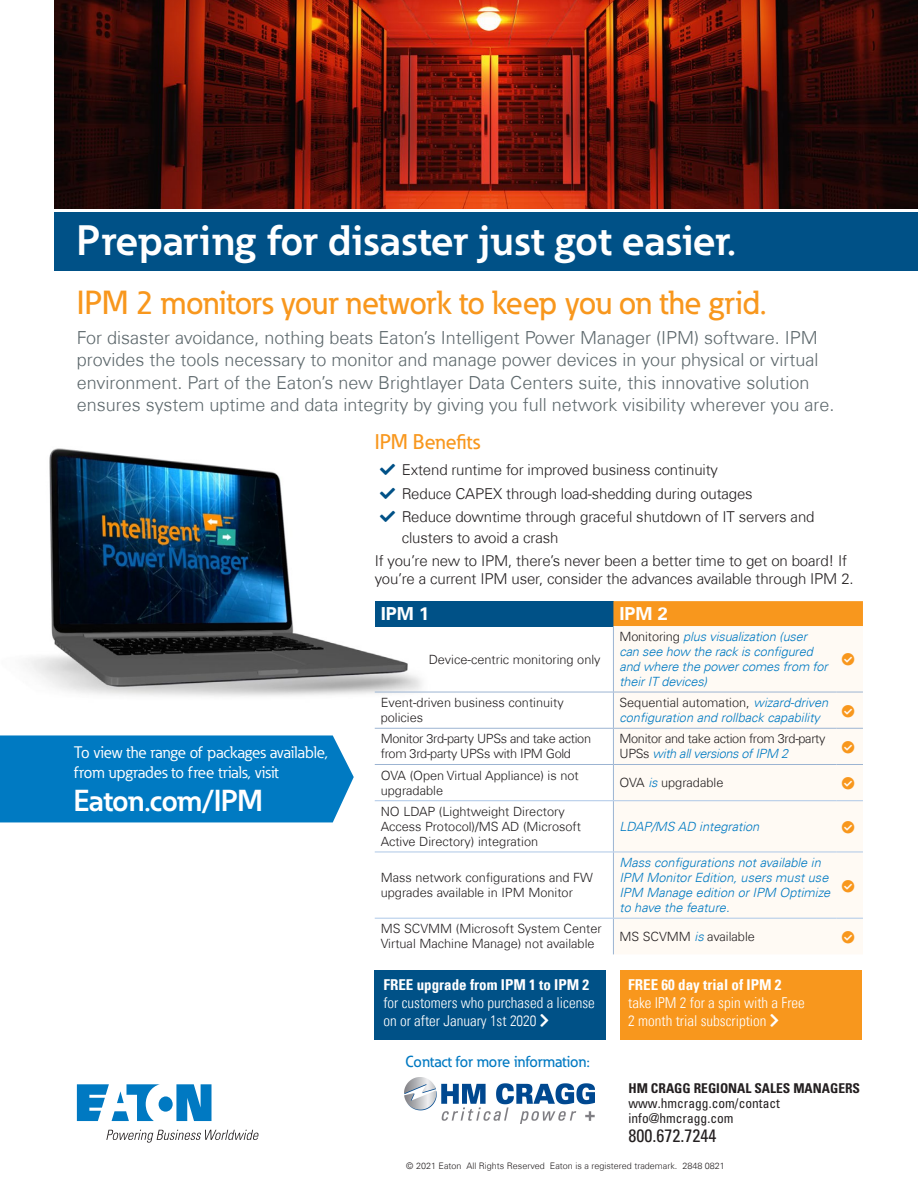
<style>
.page{position:relative;width:918px;height:1188px;background:#fff}
.page>*{position:absolute;margin:0;border:0;box-sizing:border-box;transform-origin:0 0}
.t1{font:700 42px "Eaton";color:#fff}
.t2{font:500 33px "Eaton";letter-spacing:-.01em;color:#f8971d}
._13_Contact_CTA_Eato{font:700 30px "Eaton";letter-spacing:-.025em;color:#fff}
.t3{font:500 21px "Eaton";color:#f8971d}
.t4{font:300 18px/22.5px "Univers Com 45";color:#5d686c}
.t5{font:condensed 18px "Univers";color:#231f20}
.t6{font:700 18px "Univers Com 65";color:#fff}
._13_Contact_CTA_Eato-2{font:16.5px/19.5px "Eaton";letter-spacing:-.01em;color:#fff}
.t7{font:500 15.75px "Eaton";color:#0079c2}
.t8{font:300 15px/21px "Univers Com 45";letter-spacing:-.01em;color:#231f20}
.t9{font:15px/18px "Univers Com 47 Light Cond";color:#fff}
.t10{font:condensed 13.5px/15px "Univers";color:#231f20}
.t11{font:700 condensed 13.5px "Univers";color:#231f20}
.t12{font:300 12.75px/15px "Univers Com 45";color:#231f20}
.t13{font:italic 300 12.75px/15px "Univers Com 45";color:#007ac2}
.t14{font:300 12.75px/15px "Univers Com 45";letter-spacing:-.025em;color:#231f20}
.t15{font:300 9px "Univers Com 45";color:#231f20}
.s1{font-style:normal;color:#231f20}
.s2{font-style:italic;color:#007ac2}
.s3{font-family:"Univers Com 67 Bold Cond"}
.s4{font-family:"Minion Pro";font-weight:400}
</style>
<div class="page">
<img style="left:25px;top:448px;width:417px;height:281px">
<svg style="left:77px;top:1084px;width:135px;height:37px"></svg>
<svg style="left:106px;top:1130px;width:152px;height:13px"></svg>
<img style="left:55px;top:0;width:863px;height:209px">
<div style="left:55px;top:212px;width:863px;height:58px;background:#005187"></div>
<div style="left:375px;top:601px;width:238px;height:25px;background:#005187"></div>
<div style="left:613px;top:601px;width:250px;height:25px;background:#f8971d"></div>
<div style="left:614px;top:626px;width:249px;height:328px;background:#fffaf4"></div>
<hr style="left:375px;top:692px;width:238px;height:1px;background:#9cb4d2">
<hr style="left:613px;top:692px;width:223px;height:1px;background:#9cb4d2">
<svg style="left:836px;top:692px;width:27px;height:1px"></svg>
<hr style="left:375px;top:728px;width:238px;height:1px;background:#9cb4d2">
<hr style="left:613px;top:728px;width:223px;height:1px;background:#9cb4d2">
<svg style="left:836px;top:728px;width:27px;height:1px"></svg>
<hr style="left:375px;top:764px;width:238px;height:1px;background:#9cb4d2">
<hr style="left:613px;top:764px;width:223px;height:1px;background:#9cb4d2">
<svg style="left:836px;top:764px;width:27px;height:1px"></svg>
<hr style="left:613px;top:626px;width:1px;height:66px;background:#9cb4d2">
<hr style="left:613px;top:692px;width:1px;height:36px;background:#9cb4d2">
<hr style="left:613px;top:729px;width:1px;height:35px;background:#9cb4d2">
<hr style="left:613px;top:765px;width:1px;height:35px;background:#9cb4d2">
<hr style="left:613px;top:801px;width:1px;height:51px;background:#9cb4d2">
<hr style="left:613px;top:852px;width:1px;height:66px;background:#9cb4d2">
<hr style="left:613px;top:919px;width:1px;height:35px;background:#9cb4d2">
<hr style="left:375px;top:800px;width:238px;height:1px;background:#adc7e7">
<hr style="left:613px;top:800px;width:223px;height:1px;background:#adc7e7">
<svg style="left:836px;top:800px;width:27px;height:1px"></svg>
<hr style="left:375px;top:852px;width:238px;height:1px;background:#adc7e7">
<hr style="left:613px;top:852px;width:223px;height:1px;background:#adc7e7">
<svg style="left:836px;top:852px;width:27px;height:1px"></svg>
<hr style="left:375px;top:918px;width:238px;height:1px;background:#adc8e8">
<hr style="left:613px;top:918px;width:223px;height:1px;background:#adc8e8">
<svg style="left:836px;top:918px;width:27px;height:1px"></svg>
<div style="left:0;top:735px;width:354px;height:87px;background:#007ac2"></div>
<div style="left:375px;top:971px;width:231px;height:69px;background:#005187"></div>
<div style="left:620px;top:971px;width:241px;height:69px;background:#f8971d"></div>
<img style="left:405px;top:1077px;width:190px;height:46px">
<svg style="left:380px;top:464px;width:15px;height:11px"></svg>
<svg style="left:380px;top:487px;width:15px;height:12px"></svg>
<svg style="left:380px;top:511px;width:15px;height:11px"></svg>
<svg style="left:842px;top:654px;width:12px;height:12px"></svg>
<svg style="left:842px;top:705px;width:12px;height:12px"></svg>
<svg style="left:842px;top:741px;width:12px;height:12px"></svg>
<svg style="left:842px;top:777px;width:12px;height:13px"></svg>
<svg style="left:842px;top:821px;width:12px;height:12px"></svg>
<svg style="left:842px;top:880px;width:12px;height:12px"></svg>
<svg style="left:842px;top:931px;width:12px;height:12px"></svg>
<p class="t1" style="left:77px;top:214px;width:661px">Preparing for disaster just got easier.</p>
<p class="t2" style="left:77px;top:282px;width:691px">IPM 2 monitors your network to keep you on the grid.</p>
<p class="t4" style="left:77px;top:326px;width:759px">For disaster avoidance, nothing beats Eaton’s Intelligent Power Manager (IPM) software. IPM provides the tools necessary to monitor and manage power devices in your physical or virtual environment. Part of the Eaton’s new Brightlayer Data Centers suite, this innovative solution ensures system uptime and data integrity by giving you full network visibility wherever you are.</p>
<p class="_13_Contact_CTA_Eato-2" style="left:74px;top:743px;width:256px">To view the range of packages available, from upgrades to free trials, visit</p>
<p class="_13_Contact_CTA_Eato" style="left:74px;top:782px;width:190px">Eaton.com/IPM</p>
<p class="t3" style="left:375px;top:428px;width:107px">IPM Benefits</p>
<p class="t8" style="left:402px;top:459px;width:318px">Extend runtime for improved business continuity</p>
<p class="t8" style="left:402px;top:483px;width:353px">Reduce CAPEX through load-shedding during outages</p>
<p class="t8" style="left:402px;top:506px;width:414px">Reduce downtime through graceful shutdown of IT servers and clusters to avoid a crash</p>
<p class="t8" style="left:375px;top:552px;width:480px;line-height:18px">If you’re new to IPM, there’s never been a better time to get on board! If you’re a current IPM user, consider the advances available through IPM 2.</p>
<p class="t6" style="left:381px;top:603px;width:50px">IPM 1</p>
<p class="t6" style="left:619px;top:603px;width:50px">IPM 2</p>
<p class="t12" style="left:429px;top:651px;width:173px">Device-centric monitoring only</p>
<p class="t13" style="left:619px;top:629px;width:210px"><span class="s1">Monitoring</span> plus visualization (user can see how the rack is configured and where the power comes from for their IT devices)</p>
<p class="t12" style="left:381px;top:695px;width:185px">Event-driven business continuity policies</p>
<p class="t13" style="left:619px;top:695px;width:210px"><span class="s1">Sequential automation,</span> wizard-driven configuration and rollback capability</p>
<p class="t14" style="left:381px;top:731px;width:212px">Monitor 3rd-party UPSs and take action from 3rd-party UPSs with IPM Gold</p>
<p class="t14" style="left:619px;top:731px;width:208px">Monitor and take action from 3rd-party<br>UPSs <span class="s2">with all versions of IPM 2</span></p>
<p class="t12" style="left:381px;top:768px;width:200px">OVA (Open Virtual Appliance) is not upgradable</p>
<p class="t12" style="left:619px;top:775px;width:106px">OVA <span class="s2">is</span> upgradable</p>
<p class="t12" style="left:381px;top:804px;width:202px">NO LDAP (Lightweight Directory<br>Access Protocol)/MS AD (Microsoft<br>Active Directory) integration</p>
<p class="t13" style="left:619px;top:819px;width:141px">LDAP/MS AD integration</p>
<p class="t12" style="left:381px;top:870px;width:214px">Mass network configurations and FW upgrades available in IPM Monitor</p>
<p class="t13" style="left:619px;top:855px;width:212px">Mass configurations not available in<br>IPM Monitor Edition, users must use<br>IPM Manage edition or IPM Optimize to have the feature.</p>
<p class="t12" style="left:381px;top:921px;width:223px">MS SCVMM (Microsoft System Center<br>Virtual Machine Manage) not available</p>
<p class="t12" style="left:619px;top:929px;width:137px">MS SCVMM <span class="s2">is</span> available</p>
<p class="t9" style="left:383px;top:976px;width:213px"><span class="s3">FREE upgrade from IPM 1 to IPM 2 </span>for customers who purchased a license on or after January 1st 2020</p>
<p class="t9" style="left:628px;top:976px;width:178px"><span class="s3">FREE 60 day trial of IPM 2 </span>take IPM 2 for a spin with a Free<br>2 month trial subscription</p>
<p class="t7" style="left:406px;top:1052px;width:186px">Contact for more information<span class="s4">:</span></p>
<p class="t11" style="left:629px;top:1080px;width:233px">HM CRAGG REGIONAL SALES MANAGERS</p>
<p class="t10" style="left:629px;top:1095px;width:153px">www.hmcragg.com/contact info@hmcragg.com</p>
<h3 class="t5" style="left:629px;top:1124px;width:89px">800.672.7244</h3>
<p class="t15" style="left:406px;top:1160px;width:320px">© 2021 Eaton All Rights Reserved Eaton is a registered trademark. 2848 0821</p>
</div>
